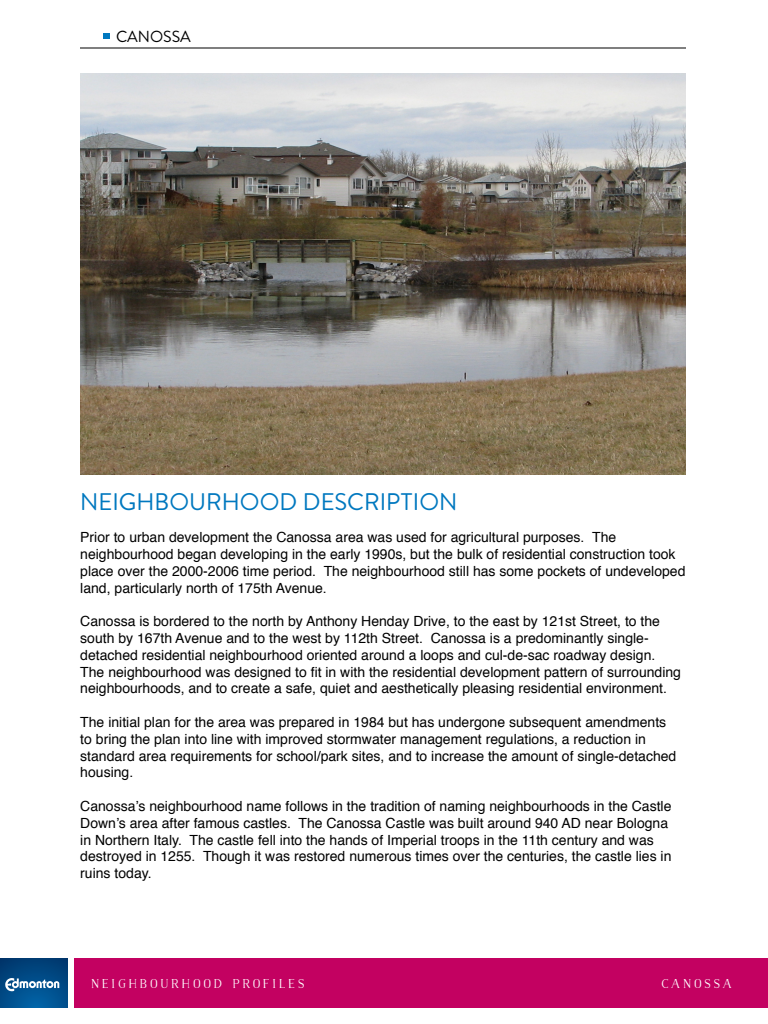
<style>
.page{position:relative;width:768px;height:1024px;background:#fff}
.page>*{position:absolute;margin:0;border:0;box-sizing:border-box;transform-origin:0 0}
.t1{font:24px "Brandon Text";color:#0078bf}
.t2{font:16px "Brandon Text";color:#000}
.t3{font:14px/16.8px "Helvetica";color:#000}
.t4{font:700 12px "Naive";letter-spacing:.2em;color:#fff}
</style>
<div class="page">
<div style="left:0;top:958px;width:68px;height:50px;background:linear-gradient(to bottom,#00396f,#015999)"></div>
<svg style="left:5px;top:978px;width:54px;height:13px"></svg>
<div style="left:74px;top:958px;width:694px;height:50px;background:#c30161"></div>
<hr style="left:80px;top:48px;width:606px;height:1px;background:#000">
<svg style="left:104px;top:34px;width:6px;height:5px"></svg>
<img style="left:80px;top:73px;width:606px;height:402px">
<p class="t2" style="left:116px;top:25px;width:76px">CANOSSA</p>
<h1 class="t1" style="left:80px;top:485px;width:379px">NEIGHBOURHOOD DESCRIPTION</h1>
<p class="t3" style="left:80px;top:529px;width:607px">Prior to urban development the Canossa area was used for agricultural purposes. The neighbourhood began developing in the early 1990s, but the bulk of residential construction took place over the 2000-2006 time period. The neighbourhood still has some pockets of undeveloped land, particularly north of 175th Avenue.</p>
<p class="t3" style="left:80px;top:613px;width:602px">Canossa is bordered to the north by Anthony Henday Drive, to the east by 121st Street, to the south by 167th Avenue and to the west by 112th Street. Canossa is a predominantly single&shy;detached residential neighbourhood oriented around a loops and cul-de-sac roadway design.<br>The neighbourhood was designed to fit in with the residential development pattern of surrounding neighbourhoods, and to create a safe, quiet and aesthetically pleasing residential environment.</p>
<p class="t3" style="left:80px;top:714px;width:598px">The initial plan for the area was prepared in 1984 but has undergone subsequent amendments to bring the plan into line with improved stormwater management regulations, a reduction in standard area requirements for school/park sites, and to increase the amount of single-detached housing.</p>
<p class="t3" style="left:80px;top:798px;width:593px">Canossa’s neighbourhood name follows in the tradition of naming neighbourhoods in the Castle Down’s area after famous castles. The Canossa Castle was built around 940 AD near Bologna in Northern Italy. The castle fell into the hands of Imperial troops in the 11th century and was destroyed in 1255. Though it was restored numerous times over the centuries, the castle lies in ruins today.</p>
<p class="t4" style="left:91px;top:976px;width:215px">NEIGHBOURHOOD PROFILES</p>
<p class="t4" style="left:661px;top:976px;width:72px">CANOSSA</p>
</div>
